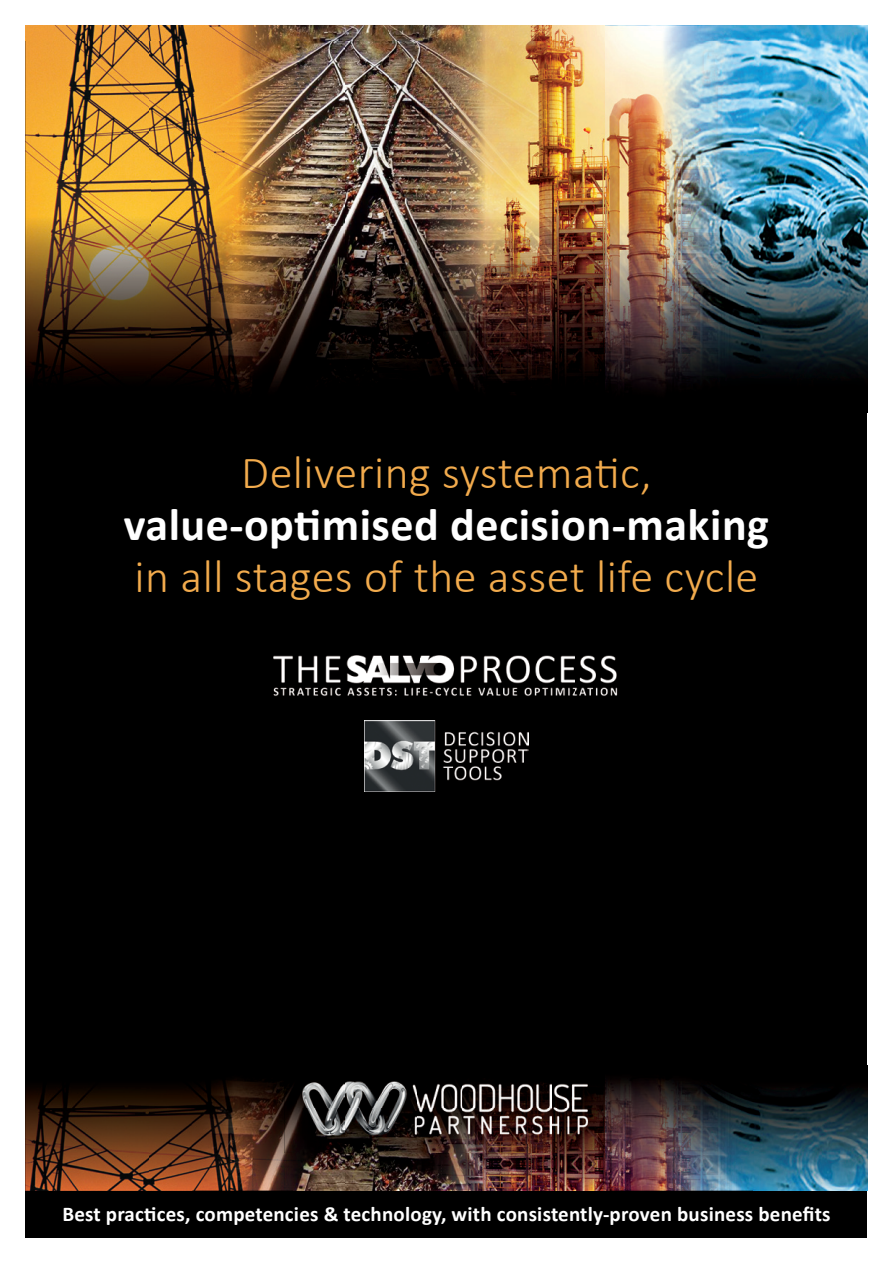
<style>
.page{position:relative;width:893px;height:1263px;background:#fff}
.page>*{position:absolute;margin:0;border:0;box-sizing:border-box;transform-origin:0 0}
.t1{font:300 46.05px "Calibri";letter-spacing:.01em;color:#f2ab4d}
.t2{font:700 46.05px "Calibri";letter-spacing:.01em;color:#fff}
.t3{font:700 21px "Calibri";letter-spacing:.01em;color:#fff}
</style>
<div class="page">
<div style="left:26px;top:42px;width:841px;height:1195px;background:#000"></div>
<img style="left:26px;top:26px;width:841px;height:365px">
<img style="left:552px;top:1079px;width:315px;height:112px">
<img style="left:26px;top:1079px;width:267px;height:112px">
<img style="left:293px;top:1153px;width:259px;height:38px">
<img style="left:273px;top:655px;width:345px;height:41px">
<img style="left:365px;top:721px;width:163px;height:71px">
<img style="left:344px;top:1144px;width:208px;height:9px">
<img style="left:284px;top:1079px;width:60px;height:74px">
<img style="left:605px;top:1079px;width:1px;height:74px">
<img style="left:297px;top:1079px;width:299px;height:65px">
<h1 class="t1" style="left:241px;top:444px;width:412px">Delivering systematic,</h1>
<h1 class="t2" style="left:124px;top:495px;width:647px">value-optimised decision-making</h1>
<h1 class="t1" style="left:135px;top:548px;width:625px">in all stages of the asset life cycle</h1>
<p class="t3" style="left:62px;top:1201px;width:770px">Best practices, competencies &amp; technology, with consistently-proven business benefits</p>
</div>
